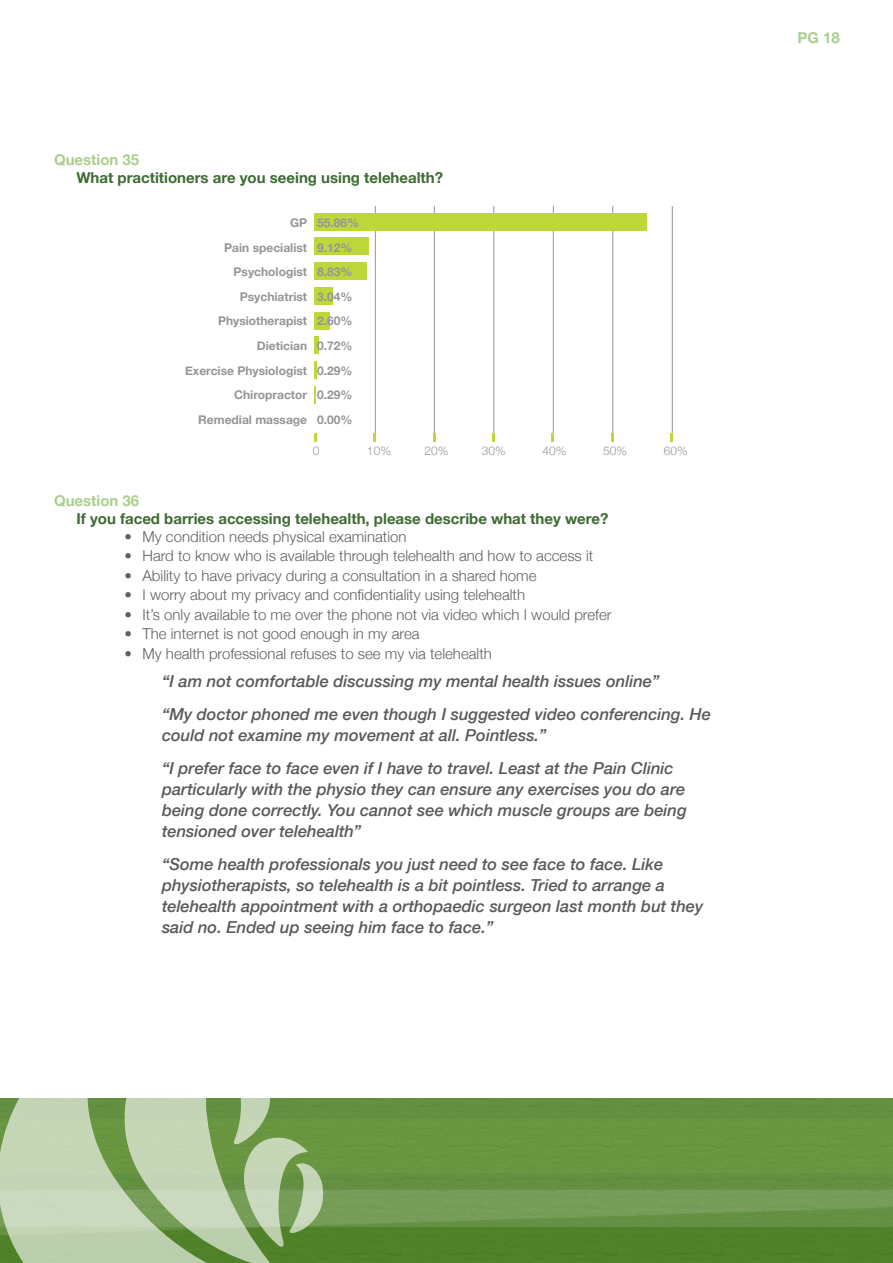
<style>
.page{position:relative;width:893px;height:1263px;background:#fff}
.page>*{position:absolute;margin:0;border:0;box-sizing:border-box;transform-origin:0 0}
.t1{font:italic 500 16.5px/21px "Helvetica Neue";color:#58595b}
.t2{font:300 15px "Helvetica Neue";color:#5f6062}
.t3{font:700 15px "Helvetica Neue";color:#3d6b33}
.t4{font:700 15px "Helvetica Neue";color:#aace8d}
.t5{font:700 12px/24.6px "Helvetica Neue";color:#939598;text-align:right}
.t6{font:300 12px "Helvetica Neue";color:#939598}
</style>
<div class="page">
<img style="left:324px;top:1098px;width:569px;height:164px">
<svg style="left:272px;top:1098px;width:52px;height:165px;background:#80a563"></svg>
<svg style="left:0;top:1098px;width:272px;height:165px;background:#adc59a"></svg>
<hr style="left:375px;top:206px;width:1px;height:228px;background:#939598">
<hr style="left:434px;top:206px;width:1px;height:228px;background:#939598">
<hr style="left:494px;top:206px;width:1px;height:228px;background:#939598">
<hr style="left:553px;top:206px;width:1px;height:228px;background:#939598">
<hr style="left:612px;top:206px;width:1px;height:228px;background:#939598">
<hr style="left:672px;top:206px;width:1px;height:228px;background:#939598">
<div style="left:314px;top:213px;width:333px;height:17px;background:#bed73b"></div>
<div style="left:314px;top:312px;width:16px;height:17px;background:#bed73b"></div>
<div style="left:314px;top:262px;width:53px;height:18px;background:#bed73b"></div>
<svg style="left:314px;top:361px;width:2px;height:18px"></svg>
<div style="left:314px;top:238px;width:55px;height:17px;background:#bed73b"></div>
<svg style="left:314px;top:386px;width:2px;height:18px"></svg>
<div style="left:314px;top:337px;width:5px;height:17px;background:#bed73b"></div>
<div style="left:314px;top:287px;width:19px;height:18px;background:#bed73b"></div>
<svg style="left:314px;top:433px;width:3px;height:9px"></svg>
<svg style="left:374px;top:433px;width:2px;height:9px"></svg>
<svg style="left:433px;top:433px;width:2px;height:9px"></svg>
<svg style="left:492px;top:433px;width:3px;height:9px"></svg>
<svg style="left:552px;top:433px;width:2px;height:9px"></svg>
<svg style="left:611px;top:433px;width:2px;height:9px"></svg>
<svg style="left:670px;top:433px;width:3px;height:9px"></svg>
<p class="t4" style="left:54px;top:148px;width:87px">Question 35</p>
<p class="t3" style="left:76px;top:166px;width:368px">What practitioners are you seeing using telehealth?</p>
<p class="t5" style="left:185px;top:211px;width:123px">GP<br>Pain specialist<br>Psychologist<br>Psychiatrist<br>Physiotherapist<br>Dietician<br>Exercise Physiologist<br>Chiropractor<br>Remedial massage</p>
<p class="t6" style="left:313px;top:441px;width:8px">0</p>
<p class="t6" style="left:367px;top:441px;width:26px">10%</p>
<p class="t6" style="left:424px;top:441px;width:26px">20%</p>
<p class="t6" style="left:482px;top:441px;width:26px">30%</p>
<p class="t6" style="left:542px;top:441px;width:26px">40%</p>
<p class="t6" style="left:603px;top:441px;width:26px">50%</p>
<p class="t6" style="left:664px;top:441px;width:26px">60%</p>
<p class="t4" style="left:54px;top:489px;width:87px">Question 36</p>
<p class="t3" style="left:76px;top:507px;width:533px">If you faced barries accessing telehealth, please describe what they were?</p>
<p class="t2" style="left:124px;top:524px;width:284px">• My condition needs physical examination</p>
<p class="t2" style="left:124px;top:544px;width:470px">• Hard to know who is available through telehealth and how to access it</p>
<p class="t2" style="left:124px;top:563px;width:413px">• Ability to have privacy during a consultation in a shared home</p>
<p class="t2" style="left:124px;top:583px;width:402px">• I worry about my privacy and confidentiality using telehealth</p>
<p class="t2" style="left:124px;top:602px;width:489px">• It’s only available to me over the phone not via video which I would prefer</p>
<p class="t2" style="left:124px;top:622px;width:297px">• The internet is not good enough in my area</p>
<p class="t2" style="left:124px;top:641px;width:369px">• My health professional refuses to see my via telehealth</p>
<p class="t1" style="left:162px;top:664px;width:550px;line-height:33px">“I am not comfortable discussing my mental health issues online”<br>“My doctor phoned me even though I suggested video conferencing. He</p>
<p class="t1" style="left:162px;top:718px;width:513px;line-height:33px">could not examine my movement at all. Pointless.”<br>“I prefer face to face even if I have to travel. Least at the Pain Clinic</p>
<p class="t1" style="left:162px;top:778px;width:526px;text-align:justify">particularly with the physio they can ensure any exercises you do are being done correctly. You cannot see which muscle groups are being tensioned over telehealth”</p>
<p class="t1" style="left:162px;top:853px;width:543px">“Some health professionals you just need to see face to face. Like physiotherapists, so telehealth is a bit pointless. Tried to arrange a telehealth appointment with a orthopaedic surgeon last month but they said no. Ended up seeing him face to face.”</p>
<p class="t5" style="left:317px;top:211px;width:44px;text-align:left">55.86%<br>9.12%<br>8.83%<br>3.04%<br>2.60%<br>0.72%<br>0.29%<br>0.29%<br>0.00%</p>
<p class="t4" style="left:797px;top:26px;width:44px">PG 18</p>
</div>
